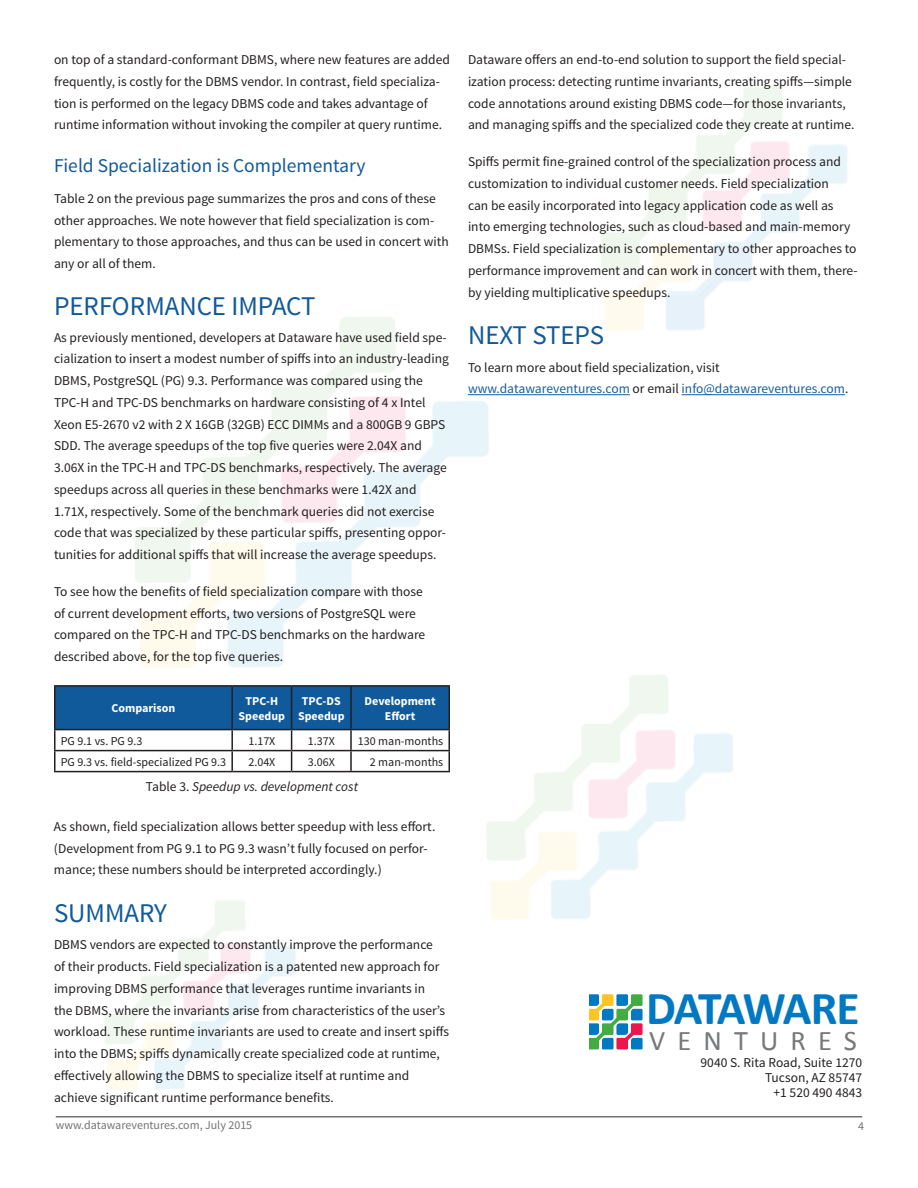
<style>
.page{position:relative;width:918px;height:1188px;background:#fff}
.page>*{position:absolute;margin:0;border:0;box-sizing:border-box;transform-origin:0 0}
.t1{font:700 47.55px "Calibri";letter-spacing:-.06em;color:#0079c2}
.t2{font:28.5px "Calibri";letter-spacing:.425em;color:#76787b}
.t3{font:27px "Source Sans Pro";color:#105a9b}
.t4{font:19.5px "Source Sans Pro";color:#105a9b}
.t5{font:13.5px/21.8px "Source Sans Pro";color:#231f20}
.t6{font:italic 13.5px "Source Sans Pro";color:#231f20}
.t7{font:12px "Source Sans Pro";color:#231f20}
.t8{font:700 12px/15px "Source Sans Pro";color:#fff;text-align:center}
.t9{font:12px "Source Sans Pro";color:#737373}
.s1{font-style:normal}
.s2{color:#175d9e}
</style>
<div class="page">
<img style="left:54px;top:86px;width:809px;height:1032px">
<hr style="left:54px;top:685px;width:178px;height:2px;background:#231f20">
<hr style="left:54px;top:687px;width:2px;height:42px;background:#231f20">
<hr style="left:232px;top:685px;width:60px;height:2px;background:#231f20">
<hr style="left:292px;top:685px;width:59px;height:2px;background:#231f20">
<hr style="left:351px;top:685px;width:99px;height:2px;background:#231f20">
<hr style="left:448px;top:687px;width:2px;height:42px;background:#231f20">
<hr style="left:54px;top:729px;width:178px;height:1px;background:#231f20">
<hr style="left:54px;top:730px;width:2px;height:20px;background:#231f20">
<hr style="left:351px;top:729px;width:99px;height:1px;background:#231f20">
<hr style="left:448px;top:730px;width:2px;height:20px;background:#231f20">
<hr style="left:54px;top:750px;width:178px;height:1px;background:#231f20">
<hr style="left:54px;top:751px;width:2px;height:20px;background:#231f20">
<svg style="left:55px;top:686px;width:394px;height:85px"></svg>
<hr style="left:351px;top:750px;width:99px;height:1px;background:#231f20">
<hr style="left:350px;top:751px;width:2px;height:20px;background:#231f20">
<hr style="left:448px;top:751px;width:2px;height:20px;background:#231f20">
<hr style="left:54px;top:771px;width:178px;height:1px;background:#231f20">
<hr style="left:232px;top:771px;width:60px;height:1px;background:#231f20">
<hr style="left:292px;top:771px;width:59px;height:1px;background:#231f20">
<hr style="left:351px;top:771px;width:99px;height:1px;background:#231f20">
<hr style="left:468px;top:394px;width:162px;height:1px;background:#175d9e">
<hr style="left:682px;top:394px;width:163px;height:1px;background:#175d9e">
<svg style="left:589px;top:994px;width:54px;height:55px"></svg>
<hr style="left:56px;top:1116px;width:806px;height:2px;background:#737373">
<p class="t5" style="left:54px;top:49px;width:397px">on top of a standard-conformant DBMS, where new features are added frequently, is costly for the DBMS vendor. In contrast, field specializa&shy;tion is performed on the legacy DBMS code and takes advantage of runtime information without invoking the compiler at query runtime.</p>
<h3 class="t4" style="left:54px;top:154px;width:313px">Field Specialization is Complementary</h3>
<p class="t5" style="left:54px;top:188px;width:396px">Table 2 on the previous page summarizes the pros and cons of these other approaches. We note however that field specialization is com&shy;plementary to those approaches, and thus can be used in concert with any or all of them.</p>
<h3 class="t3" style="left:54px;top:290px;width:263px">PERFORMANCE IMPACT</h3>
<p class="t5" style="left:54px;top:327px;width:396px">As previously mentioned, developers at Dataware have used field spe&shy;cialization to insert a modest number of spiffs into an industry-leading DBMS, PostgreSQL (PG) 9.3. Performance was compared using the TPC-H and TPC-DS benchmarks on hardware consisting of 4 x Intel Xeon E5-2670 v2 with 2 X 16GB (32GB) ECC DIMMs and a 800GB 9 GBPS SDD. The average speedups of the top five queries were 2.04X and 3.06X in the TPC-H and TPC-DS benchmarks, respectively. The average speedups across all queries in these benchmarks were 1.42X and 1.71X, respectively. Some of the benchmark queries did not exercise code that was specialized by these particular spiffs, presenting oppor&shy;tunities for additional spiffs that will increase the average speedups.</p>
<p class="t5" style="left:54px;top:581px;width:373px">To see how the benefits of field specialization compare with those of current development efforts, two versions of PostgreSQL were compared on the TPC-H and TPC-DS benchmarks on the hardware described above, for the top five queries.</p>
<p class="t8" style="left:111px;top:701px;width:65px">Comparison</p>
<p class="t8" style="left:239px;top:694px;width:48px">TPC-H<br>Speedup</p>
<p class="t8" style="left:298px;top:694px;width:48px">TPC-DS<br>Speedup</p>
<p class="t8" style="left:365px;top:694px;width:73px">Development<br>Effort</p>
<p class="t7" style="left:61px;top:733px;width:83px">PG 9.1 vs. PG 9.3</p>
<p class="t7" style="left:248px;top:733px;width:28px">1.17X</p>
<p class="t7" style="left:308px;top:733px;width:28px">1.37X</p>
<p class="t7" style="left:358px;top:733px;width:87px">130 man-months</p>
<p class="t7" style="left:61px;top:754px;width:167px">PG 9.3 vs. field-specialized PG 9.3</p>
<p class="t7" style="left:248px;top:754px;width:28px">2.04X</p>
<p class="t7" style="left:308px;top:754px;width:28px">3.06X</p>
<p class="t7" style="left:370px;top:754px;width:75px">2 man-months</p>
<p class="t6" style="left:146px;top:778px;width:214px"><span class="s1">Table 3.</span> Speedup vs. development cost</p>
<p class="t5" style="left:54px;top:816px;width:383px">As shown, field specialization allows better speedup with less effort. (Development from PG 9.1 to PG 9.3 wasn’t fully focused on perfor&shy;mance; these numbers should be interpreted accordingly.)</p>
<h3 class="t3" style="left:54px;top:896px;width:114px">SUMMARY</h3>
<p class="t5" style="left:54px;top:934px;width:397px">DBMS vendors are expected to constantly improve the performance<br>of their products. Field specialization is a patented new approach for improving DBMS performance that leverages runtime invariants in<br>the DBMS, where the invariants arise from characteristics of the user’s workload. These runtime invariants are used to create and insert spiffs into the DBMS; spiffs dynamically create specialized code at runtime, effectively allowing the DBMS to specialize itself at runtime and achieve significant runtime performance benefits.</p>
<p class="t5" style="left:468px;top:49px;width:388px">Dataware offers an end-to-end solution to support the field special&shy;ization process: detecting runtime invariants, creating spiffs—simple code annotations around existing DBMS code—for those invariants, and managing spiffs and the specialized code they create at runtime.</p>
<p class="t5" style="left:468px;top:151px;width:391px">Spiffs permit fine-grained control of the specialization process and customization to individual customer needs. Field specialization<br>can be easily incorporated into legacy application code as well as into emerging technologies, such as cloud-based and main-memory DBMSs. Field specialization is complementary to other approaches to performance improvement and can work in concert with them, there&shy;by yielding multiplicative speedups.</p>
<h3 class="t3" style="left:468px;top:318px;width:137px">NEXT STEPS</h3>
<p class="t5" style="left:468px;top:357px;width:382px">To learn more about field specialization, visit <span class="s2">www.datawareventures.com</span> or email <span class="s2">info@datawareventures.com</span>.</p>
<h1 class="t1" style="left:646px;top:978px;width:215px">DATAWARE</h1>
<h2 class="t2" style="left:649px;top:1022px;width:209px">VENTURES</h2>
<p class="t5" style="left:701px;top:1055px;width:163px;line-height:15px;text-align:right">9040 S. Rita Road, Suite 1270<br>Tucson, AZ 85747<br>+1 520 490 4843</p>
<p class="t9" style="left:56px;top:1117px;width:198px">www.datawareventures.com, July 2015</p>
<p class="t9" style="left:858px;top:1119px;width:7px">4</p>
</div>
